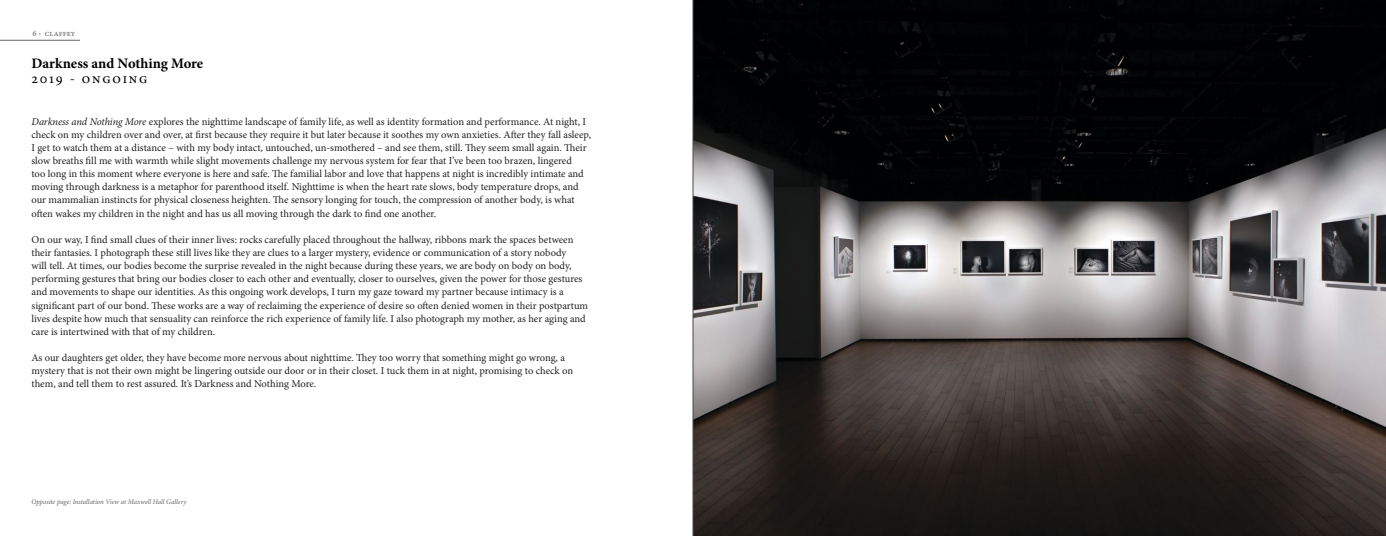
<style>
.page{position:relative;width:1386px;height:536px;background:#fff}
.page>*{position:absolute;margin:0;border:0;box-sizing:border-box;transform-origin:0 0}
.t1{font:700 14.53px "Minion Pro";color:#000}
.t2{font:14.53px "Minion Pro";letter-spacing:.125em;color:#000}
.t3{font:10.5px/13.1px "Minion Pro";color:#231f20}
.t4{font:8.75px "Minion Pro";color:#636363}
.t5{font:italic 7px "Minion Pro";letter-spacing:-.005em;color:#636363}
.s1{font-weight:700}
.s2{font-style:italic}
</style>
<div class="page">
<hr style="left:0;top:40px;width:80px;height:1px;background:#636363">
<img style="left:694px;top:0;width:692px;height:535px">
<hr style="left:693px;top:0;width:1px;height:536px;background:#4a4a4a">
<p class="t4" style="left:32px;top:27px;width:44px">6 <span class="s1">·</span> claffey</p>
<h1 class="t1" style="left:32px;top:54px;width:173px">Darkness and Nothing More</h1>
<h1 class="t2" style="left:32px;top:68px;width:117px">2019 - ongoing</h1>
<p class="t3" style="left:32px;top:115px;width:561px"><span class="s2">Darkness and Nothing More</span> explores the nighttime landscape of family life, as well as identity formation and performance. At night, I check on my children over and over, at first because they require it but later because it soothes my own anxieties. After they fall asleep, I get to watch them at a distance – with my body intact, untouched, un-smothered – and see them, still. They seem small again. Their slow breaths fill me with warmth while slight movements challenge my nervous system for fear that I’ve been too brazen, lingered<br>too long in this moment where everyone is here and safe. The familial labor and love that happens at night is incredibly intimate and moving through darkness is a metaphor for parenthood itself. Nighttime is when the heart rate slows, body temperature drops, and our mammalian instincts for physical closeness heighten. The sensory longing for touch, the compression of another body, is what often wakes my children in the night and has us all moving through the dark to find one another.</p>
<p class="t3" style="left:32px;top:233px;width:558px">On our way, I find small clues of their inner lives: rocks carefully placed throughout the hallway, ribbons mark the spaces between their fantasies. I photograph these still lives like they are clues to a larger mystery, evidence or communication of a story nobody<br>will tell. At times, our bodies become the surprise revealed in the night because during these years, we are body on body on body, performing gestures that bring our bodies closer to each other and eventually, closer to ourselves, given the power for those gestures and movements to shape our identities. As this ongoing work develops, I turn my gaze toward my partner because intimacy is a significant part of our bond. These works are a way of reclaiming the experience of desire so often denied women in their postpartum lives despite how much that sensuality can reinforce the rich experience of family life. I also photograph my mother, as her aging and care is intertwined with that of my children.</p>
<p class="t3" style="left:32px;top:351px;width:543px">As our daughters get older, they have become more nervous about nighttime. They too worry that something might go wrong, a mystery that is not their own might be lingering outside our door or in their closet. I tuck them in at night, promising to check on them, and tell them to rest assured. It’s Darkness and Nothing More.</p>
<p class="t5" style="left:32px;top:496px;width:156px">Opposite page: Installation View at Maxwell Hall Gallery</p>
</div>
